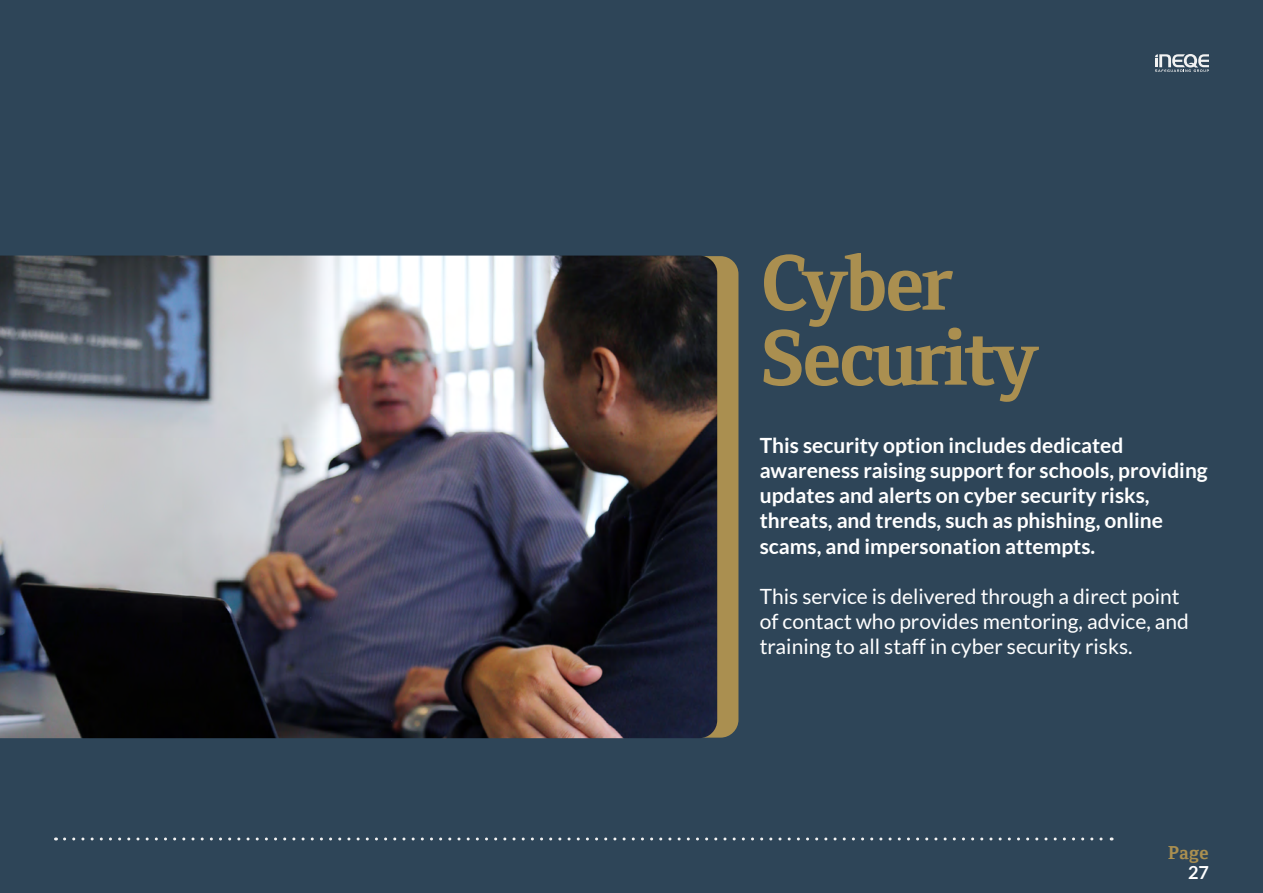
<style>
.page{position:relative;width:1263px;height:893px;background:#2e4558}
.page>*{position:absolute;margin:0;border:0;box-sizing:border-box;transform-origin:0 0}
.t1{font:700 75px/75px "Cordale";letter-spacing:-.05em;color:#aa8f50}
.t2{font:700 21px/25.2px "Lato";color:#fff}
.t3{font:21px/25.2px "Lato";color:#fff}
.t4{font:700 18px "Cordale";color:#aa8f50}
.t5{font:700 18px "Lato";color:#fff}
</style>
<div class="page">
<div style="left:375px;top:256px;width:363px;height:482px;background:#aa8f50;border-radius:18px"></div>
<img style="left:0;top:256px;width:717px;height:482px">
<svg style="left:1155px;top:54px;width:54px;height:18px"></svg>
<svg style="left:65px;top:837px;width:1047px;height:3px"></svg>
<h1 class="t1" style="left:760px;top:246px;width:281px">Cyber<br>Security</h1>
<p class="t2" style="left:760px;top:432px;width:449px">This security option includes dedicated awareness raising support for schools, providing updates and alerts on cyber security risks, threats, and trends, such as phishing, online scams, and impersonation attempts.</p>
<p class="t3" style="left:760px;top:584px;width:431px">This service is delivered through a direct point of contact who provides mentoring, advice, and training to all staff in cyber security risks.</p>
<p class="t4" style="left:1168px;top:843px;width:42px">Page</p>
<p class="t5" style="left:1188px;top:862px;width:22px">27</p>
</div>
